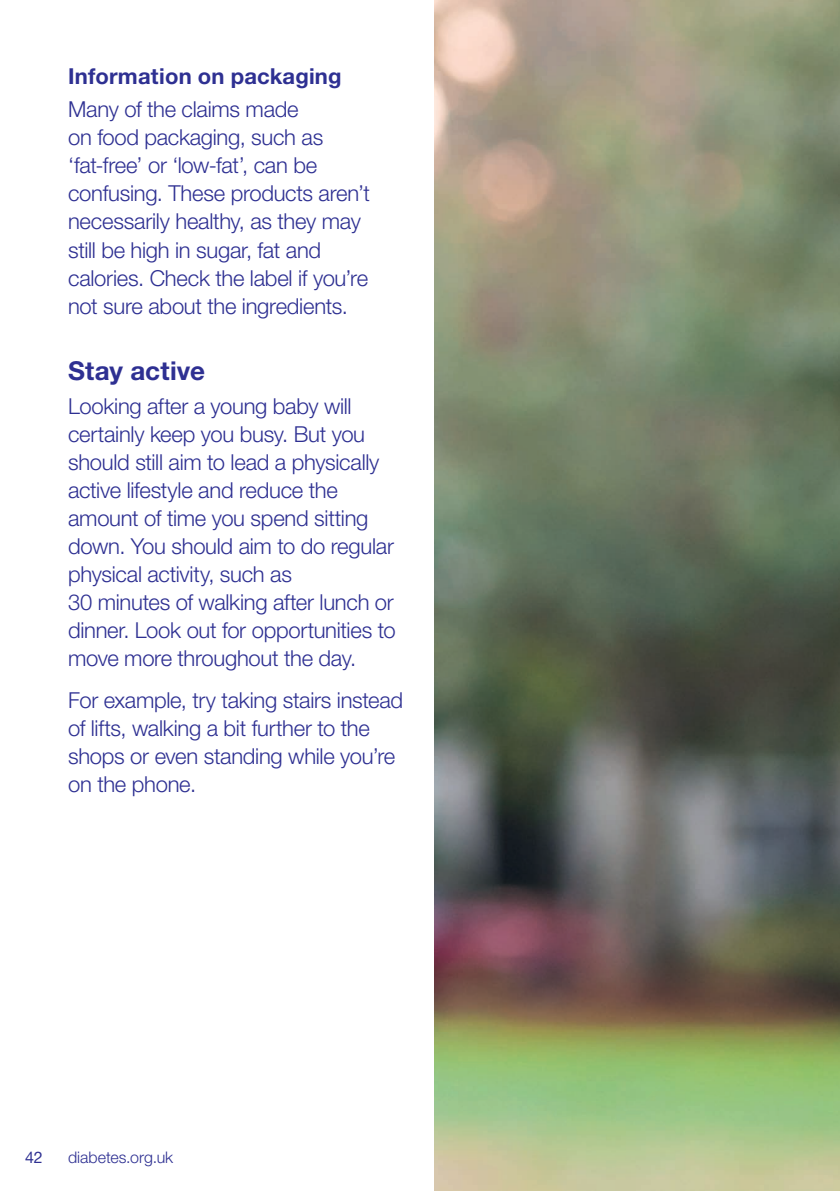
<style>
.page{position:relative;width:840px;height:1191px;background:#fff}
.page>*{position:absolute;margin:0;border:0;box-sizing:border-box;transform-origin:0 0}
.Heading_3__Blue{font:700 26px "Helvetica Neue LT Std";letter-spacing:.005em;color:#2e3092}
.Text{font:300 22px/28px "Helvetica Neue LT Std";letter-spacing:-.015em;color:#2e3092}
.Heading_3__Blue-2{font:700 22px "Helvetica Neue LT Std";letter-spacing:.01em;color:#2e3092}
.t1{font:300 16px "Helvetica Neue LT Std";color:#2e3092}
.t2{font:16px "Helvetica Neue LT Std";color:#2e3092}
</style>
<div class="page">
<img style="left:434px;top:0;width:405px;height:1191px">
<p class="Heading_3__Blue-2" style="left:68px;top:62px;width:275px">Information on packaging</p>
<p class="Text" style="left:68px;top:95px;width:303px">Many of the claims made<br>on food packaging, such as ‘fat-free’ or ‘low-fat’, can be confusing. These products aren’t necessarily healthy, as they may still be high in sugar, fat and calories. Check the label if you’re not sure about the ingredients.</p>
<p class="Heading_3__Blue" style="left:68px;top:355px;width:138px">Stay active</p>
<p class="Text" style="left:68px;top:391px;width:329px">Looking after a young baby will certainly keep you busy. But you should still aim to lead a physically active lifestyle and reduce the amount of time you spend sitting down. You should aim to do regular physical activity, such as<br>30 minutes of walking after lunch or dinner. Look out for opportunities to move more throughout the day.</p>
<p class="Text" style="left:68px;top:685px;width:336px">For example, try taking stairs instead of lifts, walking a bit further to the shops or even standing while you’re on the phone.</p>
<p class="t2" style="left:25px;top:1147px;width:19px">42</p>
<p class="t1" style="left:68px;top:1147px;width:107px">diabetes.org.uk</p>
</div>
